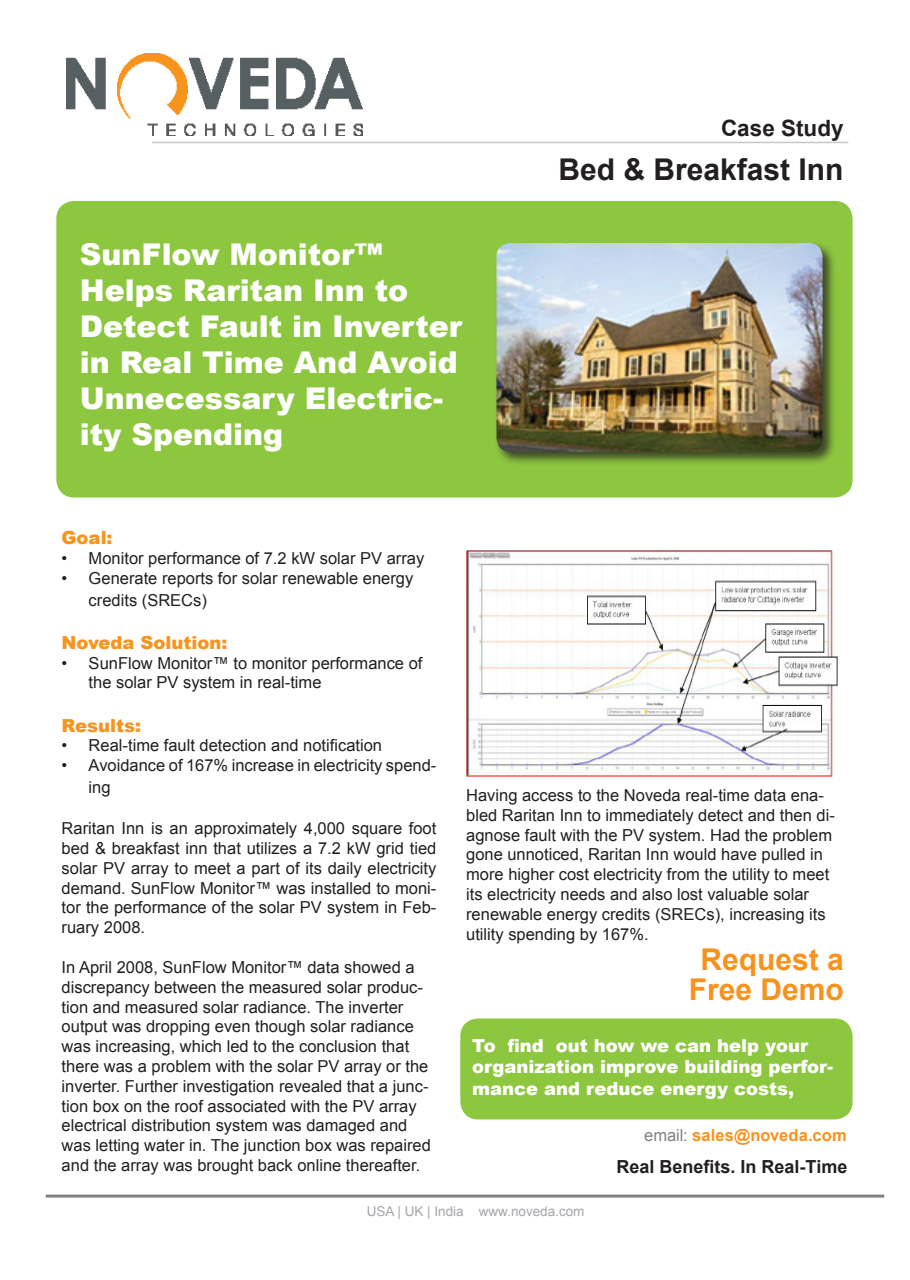
<style>
.page{position:relative;width:910px;height:1280px;background:#fff}
.page>*{position:absolute;margin:0;border:0;box-sizing:border-box;transform-origin:0 0}
.t1{font:900 30px/36px "Arial";color:#fff}
.t2{font:700 30px "Arial";color:#231f20}
.t3{font:700 30px/30px "Arial";color:#f7921e;text-align:center}
.t4{font:700 22.5px "Arial";color:#231f20}
.t5{font:900 18px/21.6px "Arial";color:#fff}
.t6{font:900 18px "Arial";color:#f7941e}
.t7{font:700 18px "Arial";color:#231f20}
.t8{font:16.5px/19.8px "Arial";color:#231f20}
.t9{font:700 16.5px "Arial";letter-spacing:.005em;color:#f7921e}
.t10{font:13.5px "Arial";color:#a5a6aa}
.s1{font-weight:400;color:#808285}
</style>
<div class="page">
<div style="left:460px;top:1018px;width:393px;height:101px;background:#8dc63f;border-radius:18px"></div>
<div style="left:56px;top:201px;width:797px;height:296px;background:#8dc63f;border-radius:18px"></div>
<hr style="left:46px;top:1194px;width:838px;height:3px;background:#808285">
<div style="left:494px;top:241px;width:343px;height:225px;background:#231f20;opacity:.75"></div>
<img style="left:496px;top:243px;width:326px;height:209px">
<img style="left:67px;top:53px;width:295px;height:82px">
<hr style="left:152px;top:142px;width:696px;height:1px;background:#a8a9ad">
<img style="left:466px;top:551px;width:371px;height:225px">
<p class="t1" style="left:80px;top:235px;width:384px">SunFlow Monitor™<br>Helps Raritan Inn to<br>Detect Fault in Inverter in Real Time And Avoid<br>Unnecessary Electric&shy;ity Spending</p>
<p class="t4" style="left:721px;top:113px;width:124px">Case Study</p>
<p class="t2" style="left:558px;top:149px;width:287px">Bed &amp; Breakfast Inn</p>
<p class="t6" style="left:62px;top:525px;width:52px">Goal:</p>
<p class="t8" style="left:62px;top:549px;width:364px">• Monitor performance of 7.2 kW solar PV array</p>
<p class="t8" style="left:89px;top:568px;width:326px;line-height:21.6px;text-indent:-27px">• Generate reports for solar renewable energy credits (SRECs)</p>
<p class="t6" style="left:62px;top:629px;width:167px">Noveda Solution:</p>
<p class="t8" style="left:89px;top:653px;width:335px;text-indent:-27px">• SunFlow Monitor™ to monitor performance of the solar PV system in real-time</p>
<p class="t6" style="left:62px;top:712px;width:81px">Results:</p>
<p class="t8" style="left:62px;top:736px;width:322px">• Real-time fault detection and notification</p>
<p class="t8" style="left:89px;top:755px;width:349px;line-height:21.6px;text-indent:-27px">• Avoidance of 167% increase in electricity spend&shy;ing</p>
<p class="t8" style="left:62px;top:819px;width:376px;text-align:justify">Raritan Inn is an approximately 4,000 square foot bed &amp; breakfast inn that utilizes a 7.2 kW grid tied solar PV array to meet a part of its daily electricity demand. SunFlow Monitor™ was installed to moni&shy;tor the performance of the solar PV system in Feb&shy;ruary 2008.</p>
<p class="t8" style="left:62px;top:957px;width:371px">In April 2008, SunFlow Monitor™ data showed a discrepancy between the measured solar produc&shy;tion and measured solar radiance. The inverter output was dropping even though solar radiance was increasing, which led to the conclusion that there was a problem with the solar PV array or the inverter. Further investigation revealed that a junc&shy;tion box on the roof associated with the PV array electrical distribution system was damaged and was letting water in. The junction box was repaired and the array was brought back online thereafter.</p>
<p class="t8" style="left:466px;top:785px;width:370px">Having access to the Noveda real-time data ena&shy;bled Raritan Inn to immediately detect and then di&shy;agnose fault with the PV system. Had the problem gone unnoticed, Raritan Inn would have pulled in more higher cost electricity from the utility to meet its electricity needs and also lost valuable solar renewable energy credits (SRECs), increasing its utility spending by 167%.</p>
<p class="t3" style="left:689px;top:945px;width:157px">Request a<br>Free Demo</p>
<p class="t5" style="left:472px;top:1034px;width:363px">To find out how we can help your organization improve building perfor&shy;mance and reduce energy costs,</p>
<p class="t9" style="left:644px;top:1124px;width:204px"><span class="s1">email:</span> sales@noveda.com</p>
<p class="t7" style="left:617px;top:1155px;width:232px">Real Benefits. In Real-Time</p>
<p class="t10" style="left:367px;top:1203px;width:219px">USA | UK | India www.noveda.com</p>
</div>
